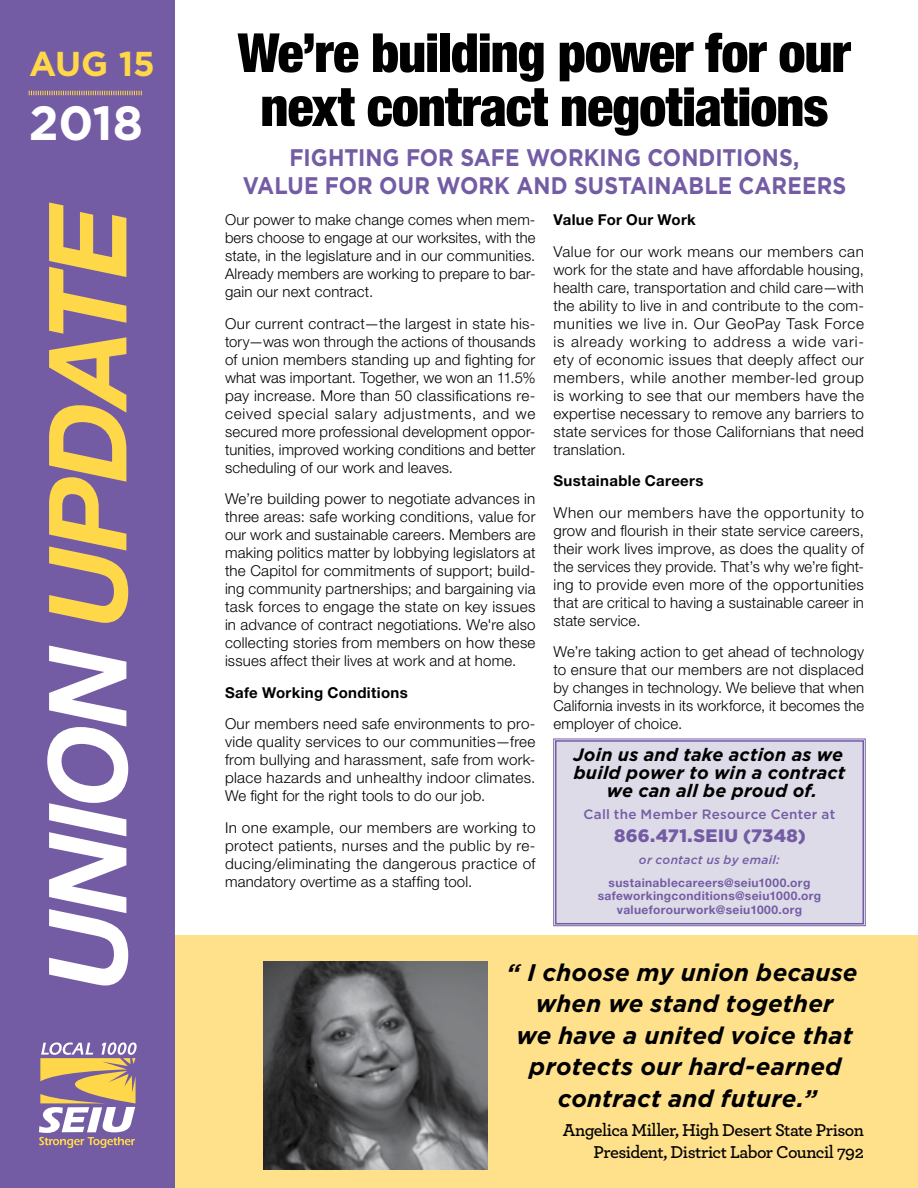
<style>
.page{position:relative;width:918px;height:1188px;background:#fff}
.page>*{position:absolute;margin:0;border:0;box-sizing:border-box;transform-origin:0 0}
.t1{font:900 condensed 54px/54px "Helvetica Neue";letter-spacing:-.015em;color:#000;text-align:center}
.t2{font:700 48px "Gotham";color:#fff}
.t3{font:700 34.5px "Gotham";color:#ffd84a}
.t4{font:italic 700 24px/31.5px "Gotham";letter-spacing:.01em;color:#000;text-align:center}
.t5{font:700 24px/28.8px "Gotham";color:#745ca5;text-align:center;scale:.9 1}
.t6{font:600 18px/21.6px "Archer";letter-spacing:-.03em;color:#000;text-align:right}
.t7{font:italic 700 18px/18px "Gotham";letter-spacing:.01em;color:#000;text-align:center}
.t8{font:900 18px "Gotham";letter-spacing:.02em;color:#745ca5}
.t9{font:300 15px/18px "Helvetica Neue LT Std";letter-spacing:.015em;color:#000;text-align:justify}
.t10{font:700 15px "Helvetica Neue LT Std";letter-spacing:.02em;color:#000}
.t11{font:500 13.5px "Gotham";letter-spacing:.02em;color:#745ca5}
.t12{font:700 12px/13.5px "Helvetica Neue LT Std";letter-spacing:.03em;color:#745ca5;text-align:center}
.t13{font:italic 500 12px "Gotham";letter-spacing:.025em;color:#745ca5}
</style>
<div class="page">
<div style="left:0;top:0;width:176px;height:1188px;background:#745ca5"></div>
<svg style="left:49px;top:202px;width:79px;height:421px"></svg>
<svg style="left:47px;top:646px;width:81px;height:339px"></svg>
<svg style="left:39px;top:1042px;width:98px;height:106px"></svg>
<svg style="left:29px;top:91px;width:113px;height:4px"></svg>
<div style="left:553px;top:738px;width:313px;height:188px;background:#dddbe7"></div>
<div style="left:555px;top:740px;width:309px;height:184px;border:2px solid #745ca5"></div>
<div style="left:176px;top:935px;width:742px;height:253px;background:#ffe18b"></div>
<img style="left:264px;top:961px;width:224px;height:208px">
<h3 class="t3" style="left:29px;top:44px;width:127px">AUG 15</h3>
<h2 class="t2" style="left:29px;top:96px;width:116px">2018</h2>
<h1 class="t1" style="left:238px;top:23px;width:615px">We’re building power for our next contract negotiations</h1>
<h3 class="t5" style="left:243px;top:142px;width:672px">FIGHTING FOR SAFE WORKING CONDITIONS,<br>VALUE FOR OUR WORK AND SUSTAINABLE CAREERS</h3>
<p class="t9" style="left:225px;top:210px;width:312px">Our power to make change comes when mem&shy;bers choose to engage at our worksites, with the state, in the legislature and in our communities.<br>Already members are working to prepare to bar&shy;gain our next contract.</p>
<p class="t9" style="left:225px;top:314px;width:312px">Our current contract—the largest in state his&shy;tory—was won through the actions of thousands of union members standing up and fighting for what was important. Together, we won an 11.5% pay increase. More than 50 classifications re&shy;ceived special salary adjustments, and we secured more professional development oppor&shy;tunities, improved working conditions and better scheduling of our work and leaves.</p>
<p class="t9" style="left:225px;top:489px;width:312px">We’re building power to negotiate advances in three areas: safe working conditions, value for our work and sustainable careers. Members are making politics matter by lobbying legislators at the Capitol for commitments of support; build&shy;ing community partnerships; and bargaining via task forces to engage the state on key issues in advance of contract negotiations. We're also collecting stories from members on how these issues affect their lives at work and at home.</p>
<p class="t10" style="left:225px;top:683px;width:184px">Safe Working Conditions</p>
<p class="t9" style="left:225px;top:714px;width:312px">Our members need safe environments to pro&shy;vide quality services to our communities—free from bullying and harassment, safe from work&shy;place hazards and unhealthy indoor climates.<br>We fight for the right tools to do our job.</p>
<p class="t9" style="left:225px;top:818px;width:312px">In one example, our members are working to protect patients, nurses and the public by re&shy;ducing/eliminating the dangerous practice of mandatory overtime as a staffing tool.</p>
<p class="t10" style="left:554px;top:210px;width:144px">Value For Our Work</p>
<p class="t9" style="left:554px;top:242px;width:312px">Value for our work means our members can work for the state and have affordable housing, health care, transportation and child care—with the ability to live in and contribute to the com&shy;munities we live in. Our GeoPay Task Force is already working to address a wide vari&shy;ety of economic issues that deeply affect our members, while another member-led group is working to see that our members have the expertise necessary to remove any barriers to state services for those Californians that need translation.</p>
<p class="t10" style="left:554px;top:471px;width:152px">Sustainable Careers</p>
<p class="t9" style="left:554px;top:503px;width:312px">When our members have the opportunity to grow and flourish in their state service careers, their work lives improve, as does the quality of the services they provide. That’s why we’re fight&shy;ing to provide even more of the opportunities that are critical to having a sustainable career in state service.</p>
<p class="t9" style="left:554px;top:642px;width:312px">We’re taking action to get ahead of technology to ensure that our members are not displaced by changes in technology. We believe that when California invests in its workforce, it becomes the employer of choice.</p>
<p class="t7" style="left:574px;top:745px;width:273px">Join us and take action as we build power to win a contract we can all be proud of.</p>
<p class="t11" style="left:583px;top:805px;width:253px">Call the Member Resource Center at</p>
<p class="t8" style="left:614px;top:825px;width:193px">866.471.SEIU (7348)</p>
<p class="t13" style="left:639px;top:853px;width:142px">or contact us by email:</p>
<p class="t12" style="left:598px;top:875px;width:225px">sustainablecareers@seiu1000.org safeworkingconditions@seiu1000.org valueforourwork@seiu1000.org</p>
<h3 class="t4" style="left:506px;top:956px;width:352px">“ I choose my union because when we stand together<br>we have a united voice that protects our hard-earned contract and future.”</h3>
<p class="t6" style="left:563px;top:1118px;width:303px">Angelica Miller, High Desert State Prison<br>President, District Labor Council 792</p>
</div>
